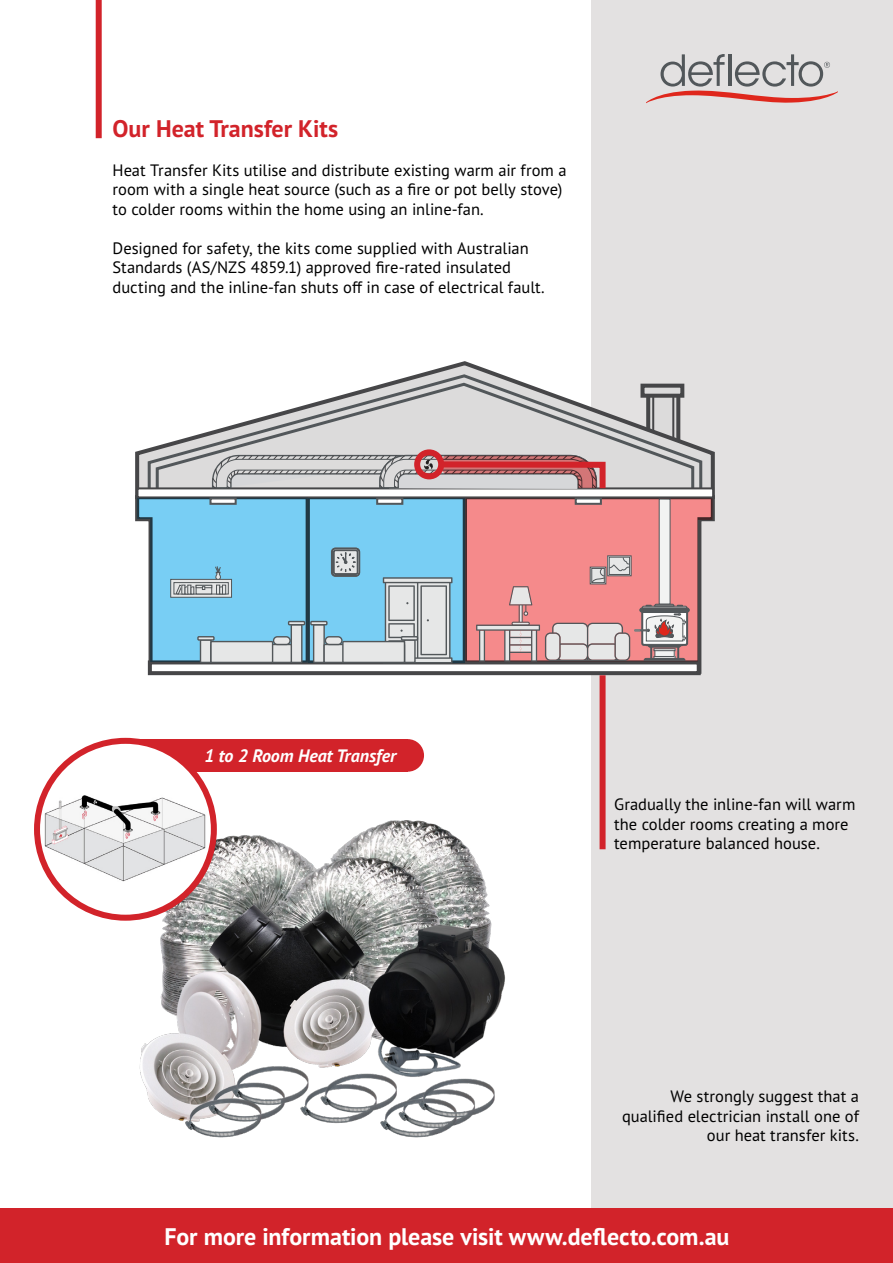
<style>
.page{position:relative;width:893px;height:1263px;background:#fff}
.page>*{position:absolute;margin:0;border:0;box-sizing:border-box;transform-origin:0 0}
.t1{font:700 24px "PT Sans Pro";letter-spacing:-.005em;color:#fff}
.t2{font:700 24px "PT Sans Pro";color:#d2232a}
.t3{font:italic 700 18px "PT Sans Pro";color:#fff}
.t4{font:16.5px/19.5px "PT Sans Pro";color:#000}
</style>
<div class="page">
<div style="left:591px;top:0;width:302px;height:1263px;background:#e3e1e1"></div>
<svg style="left:646px;top:54px;width:192px;height:49px"></svg>
<svg style="left:135px;top:361px;width:580px;height:140px"></svg>
<svg style="left:146px;top:373px;width:558px;height:81px"></svg>
<svg style="left:154px;top:381px;width:542px;height:73px"></svg>
<div style="left:1px;top:1209px;width:892px;height:54px;background:#d2232a"></div>
<img style="left:135px;top:793px;width:370px;height:345px">
<div style="left:391px;top:739px;width:33px;height:33px;background:#d2232a;border-radius:50%"></div>
<div style="left:116px;top:739px;width:292px;height:33px;background:#d2232a"></div>
<div style="left:96px;top:0;width:6px;height:138px;background:#d2232a"></div>
<div style="left:600px;top:675px;width:6px;height:174px;background:#d2232a"></div>
<svg style="left:135px;top:454px;width:578px;height:222px;background:#b2b1bd"></svg>
<div style="left:414px;top:449px;width:30px;height:30px;border:6px solid #d2232a;border-radius:50%"></div>
<img style="left:37px;top:741px;width:177px;height:177px;border-radius:88px">
<div style="left:34px;top:738px;width:183px;height:183px;border:6px solid #d2232a;border-radius:50%"></div>
<h1 class="t2" style="left:113px;top:113px;width:227px">Our Heat Transfer Kits</h1>
<p class="t4" style="left:113px;top:160px;width:455px">Heat Transfer Kits utilise and distribute existing warm air from a room with a single heat source (such as a fire or pot belly stove) to colder rooms within the home using an inline-fan.</p>
<p class="t4" style="left:113px;top:238px;width:434px">Designed for safety, the kits come supplied with Australian<br>Standards (AS/NZS 4859.1) approved fire-rated insulated ducting and the inline-fan shuts off in case of electrical fault.</p>
<p class="t3" style="left:204px;top:744px;width:193px">1 to 2 Room Heat Transfer</p>
<p class="t4" style="left:614px;top:794px;width:243px">Gradually the inline-fan will warm the colder rooms creating a more temperature balanced house.</p>
<p class="t4" style="left:622px;top:1086px;width:238px;text-align:right">We strongly suggest that a qualified electrician install one of our heat transfer kits.</p>
<h1 class="t1" style="left:164px;top:1221px;width:566px">For more information please visit www.deflecto.com.au</h1>
</div>
